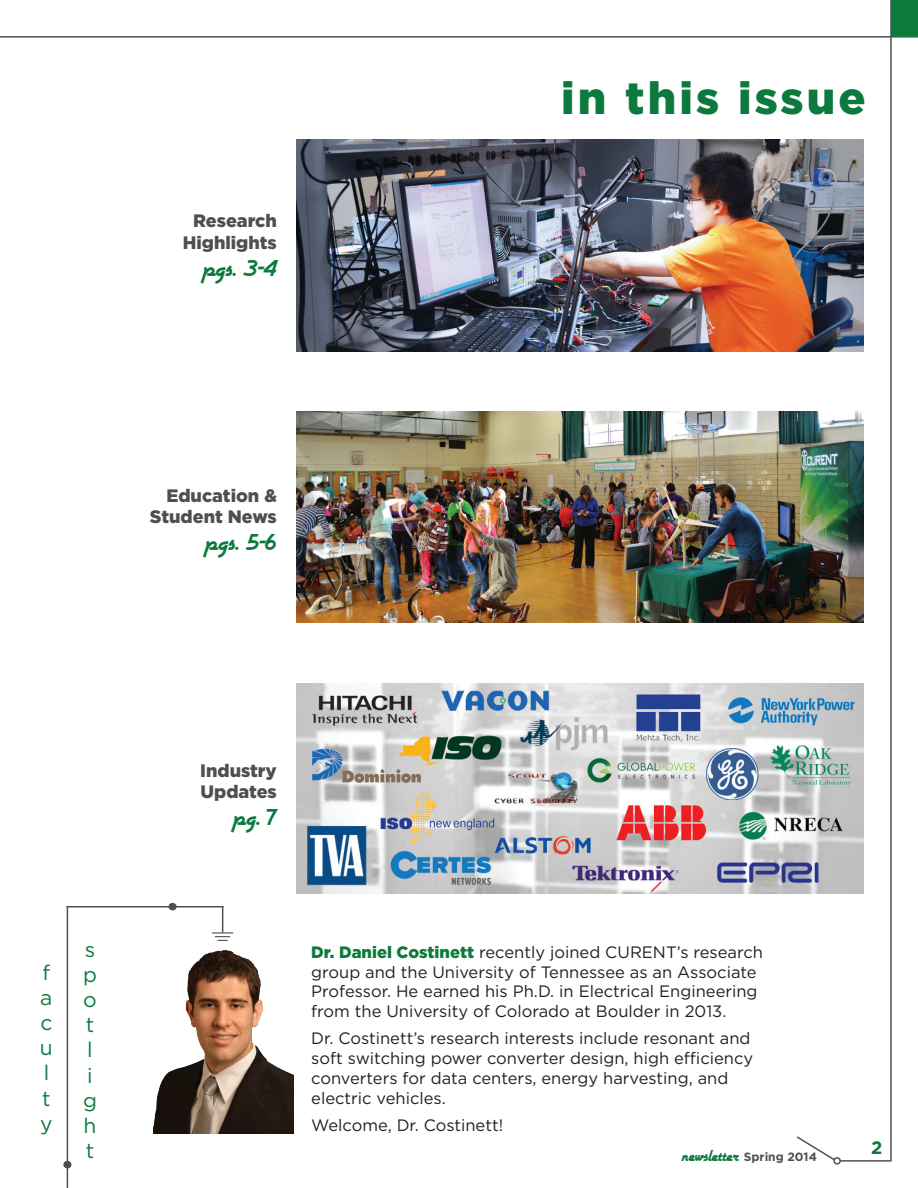
<style>
.page{position:relative;width:918px;height:1188px;background:#fff}
.page>*{position:absolute;margin:0;border:0;box-sizing:border-box;transform-origin:0 0}
.t1{font:900 45px "Gotham";letter-spacing:.07em;color:#0c793d}
.t2{font:27px "Airstream";color:#0c793d}
.t3{font:21px/25.2px "Gotham";color:#0c793d}
.t4{font:900 18px/21.6px "Gotham";color:#504f4f;text-align:center}
.t5{font:18px "Airstream";color:#0c793d}
.t6{font:700 18px "Gotham";color:#0c793d}
.t7{font:16.5px/19.8px "Gotham";color:#231f20}
.s1{font-weight:900;color:#0c793d}
.s2{font-family:"Gotham";font-weight:700;font-size:12px;color:#504f4f}
</style>
<div class="page">
<svg style="left:796px;top:1136px;width:38px;height:24px"></svg>
<hr style="left:890px;top:0;width:2px;height:1160px;background:#504f4f">
<hr style="left:0;top:36px;width:918px;height:2px;background:#504f4f">
<div style="left:892px;top:0;width:26px;height:36px;background:#0c793d"></div>
<hr style="left:840px;top:1160px;width:52px;height:2px;background:#504f4f">
<div style="left:833px;top:1157px;width:8px;height:8px;border:2px solid #504f4f;border-radius:50%"></div>
<img style="left:297px;top:412px;width:567px;height:211px">
<img style="left:297px;top:140px;width:567px;height:211px">
<img style="left:297px;top:683px;width:567px;height:211px">
<img style="left:153px;top:949px;width:141px;height:185px">
<hr style="left:67px;top:906px;width:1px;height:282px;background:#504f4f">
<hr style="left:67px;top:906px;width:156px;height:2px;background:#504f4f">
<hr style="left:212px;top:932px;width:21px;height:2px;background:#504f4f">
<svg style="left:215px;top:906px;width:15px;height:35px"></svg>
<div style="left:168px;top:903px;width:9px;height:7px;background:#504f4f;border-radius:50%"></div>
<div style="left:63px;top:1161px;width:8px;height:7px;background:#504f4f;border-radius:50%"></div>
<p class="t4" style="left:183px;top:210px;width:96px">Research<br>Highlights</p>
<h2 class="t2" style="left:202px;top:255px;width:76px">pgs. 3-4</h2>
<p class="t4" style="left:150px;top:485px;width:129px;text-align:right">Education &amp;<br>Student News</p>
<h2 class="t2" style="left:205px;top:529px;width:73px">pgs. 5-6</h2>
<h1 class="t1" style="left:561px;top:67px;width:306px">in this issue</h1>
<p class="t3" style="left:40px;top:959px;width:14px">f a c u l t y</p>
<p class="t3" style="left:83px;top:936px;width:15px">s p o t l i g h t</p>
<p class="t4" style="left:200px;top:759px;width:78px;text-align:left">Industry<br>Updates</p>
<h2 class="t2" style="left:233px;top:804px;width:45px">pg. 7</h2>
<p class="t7" style="left:311px;top:942px;width:453px"><span class="s1">Dr. Daniel Costinett</span> recently joined CURENT’s research group and the University of Tennessee as an Associate Professor. He earned his Ph.D. in Electrical Engineering from the University of Colorado at Boulder in 2013.</p>
<p class="t7" style="left:311px;top:1028px;width:443px">Dr. Costinett’s research interests include resonant and soft switching power converter design, high efficiency converters for data centers, energy harvesting, and electric vehicles.</p>
<p class="t7" style="left:311px;top:1115px;width:193px">Welcome, Dr. Costinett!</p>
<p class="t5" style="left:682px;top:1147px;width:137px">newsletter <span class="s2">Spring 2014</span></p>
<p class="t6" style="left:871px;top:1135px;width:13px">2</p>
</div>
